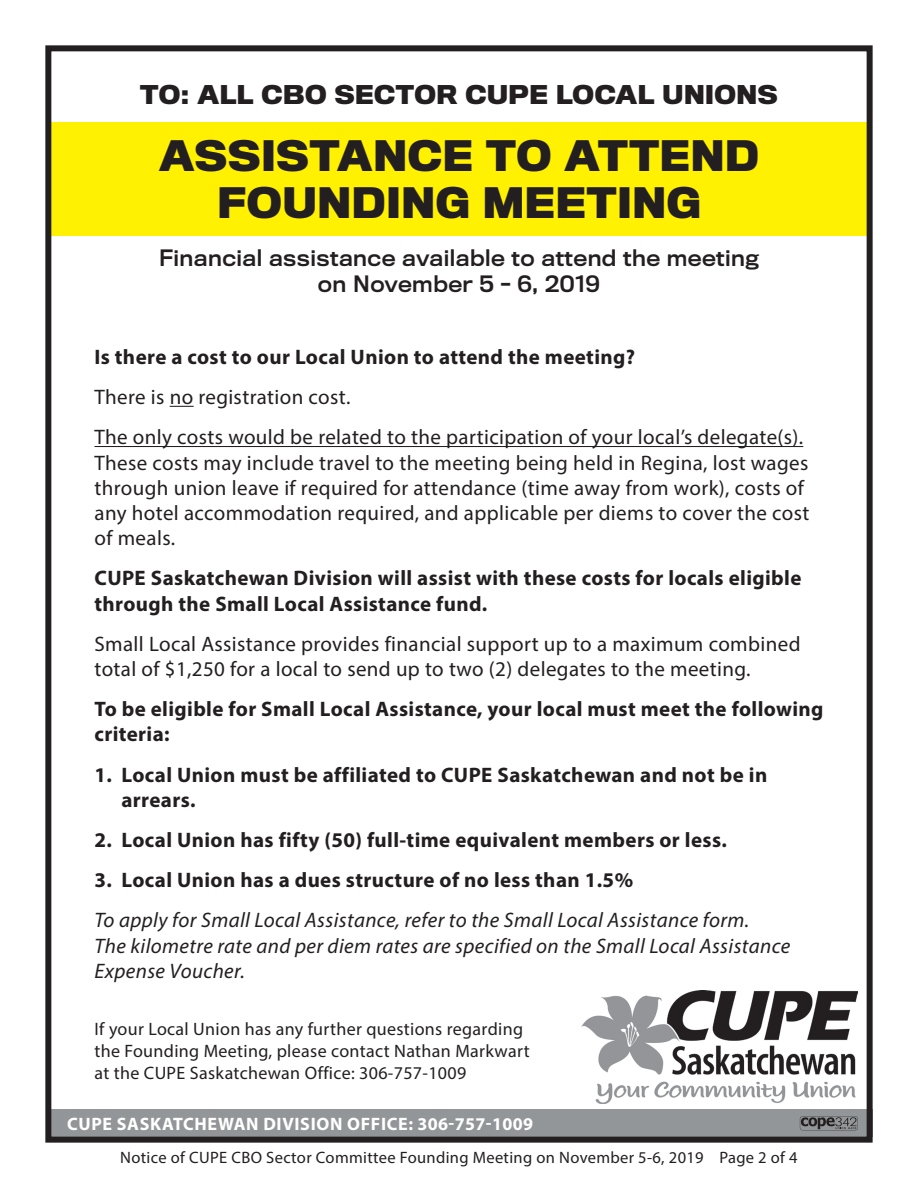
<style>
.page{position:relative;width:918px;height:1188px;background:#fff}
.page>*{position:absolute;margin:0;border:0;box-sizing:border-box;transform-origin:0 0}
.t1{font:700 39px "Titling Gothic FB Normal";letter-spacing:.02em;color:#231f20}
.t2{font:700 24px "Titling Gothic FB Normal";letter-spacing:.02em;color:#231f20}
.t3{font:21px/25.2px "Myriad Pro";letter-spacing:.02em;color:#231f20}
.t4{font:700 21px/25.2px "Myriad Pro";letter-spacing:.02em;color:#231f20}
.t5{font:italic 21px/25.2px "Myriad Pro";letter-spacing:.02em;color:#231f20}
.t6{font:21px "Titling Gothic FB Normal Standard";letter-spacing:.02em;color:#231f20}
.t7{font:18px/21.6px "Myriad Pro";letter-spacing:.02em;color:#231f20}
.t8{font:700 18px "Myriad Pro";letter-spacing:.04em;color:#fff}
.t9{font:16.5px "Myriad Pro";letter-spacing:.02em;color:#231f20}
</style>
<div class="page">
<div style="left:51px;top:122px;width:816px;height:114px;background:#fff101"></div>
<div style="left:51px;top:1109px;width:822px;height:28px;background:#939698"></div>
<div style="left:45px;top:45px;width:828px;height:1098px;border:6px solid #231f20"></div>
<img style="left:582px;top:990px;width:276px;height:114px">
<svg style="left:170px;top:406px;width:24px;height:1px"></svg>
<hr style="left:94px;top:446px;width:709px;height:1px;background:#231f20">
<svg style="left:800px;top:1116px;width:58px;height:14px"></svg>
<p class="t2" style="left:140px;top:81px;width:639px">TO: ALL CBO SECTOR CUPE LOCAL UNIONS</p>
<p class="t1" style="left:159px;top:134px;width:601px">ASSISTANCE TO ATTEND</p>
<p class="t1" style="left:217px;top:180px;width:485px">FOUNDING MEETING</p>
<p class="t6" style="left:159px;top:246px;width:601px">Financial assistance available to attend the meeting</p>
<p class="t6" style="left:318px;top:271px;width:284px">on November 5 - 6, 2019</p>
<p class="t4" style="left:94px;top:344px;width:542px">Is there a cost to our Local Union to attend the meeting?</p>
<p class="t3" style="left:94px;top:384px;width:258px">There is no registration cost.</p>
<p class="t3" style="left:94px;top:424px;width:710px">The only costs would be related to the participation of your local’s delegate(s).</p>
<p class="t3" style="left:94px;top:450px;width:716px">These costs may include travel to the meeting being held in Regina, lost wages through union leave if required for attendance (time away from work), costs of any hotel accommodation required, and applicable per diems to cover the cost of meals.</p>
<p class="t4" style="left:94px;top:565px;width:708px">CUPE Saskatchewan Division will assist with these costs for locals eligible through the Small Local Assistance fund.</p>
<p class="t3" style="left:94px;top:631px;width:708px">Small Local Assistance provides financial support up to a maximum combined total of $1,250 for a local to send up to two (2) delegates to the meeting.</p>
<p class="t4" style="left:94px;top:696px;width:731px">To be eligible for Small Local Assistance, your local must meet the following criteria:</p>
<p class="t4" style="left:122px;top:761px;width:647px;text-indent:-27px">1. Local Union must be affiliated to CUPE Saskatchewan and not be in arrears.</p>
<p class="t4" style="left:94px;top:827px;width:634px">2. Local Union has fifty (50) full-time equivalent members or less.</p>
<p class="t4" style="left:94px;top:867px;width:540px">3. Local Union has a dues structure of no less than 1.5%</p>
<p class="t5" style="left:94px;top:907px;width:656px">To apply for Small Local Assistance, refer to the Small Local Assistance form.</p>
<p class="t5" style="left:94px;top:933px;width:697px">The kilometre rate and per diem rates are specified on the Small Local Assistance<br>Expense Voucher.</p>
<p class="t7" style="left:94px;top:1018px;width:437px">If your Local Union has any further questions regarding the Founding Meeting, please contact Nathan Markwart at the CUPE Saskatchewan Office: 306-757-1009</p>
<p class="t8" style="left:67px;top:1112px;width:468px">CUPE SASKATCHEWAN DIVISION OFFICE: 306-757-1009</p>
<p class="t9" style="left:120px;top:1147px;width:679px">Notice of CUPE CBO Sector Committee Founding Meeting on November 5-6, 2019 Page 2 of 4</p>
</div>
